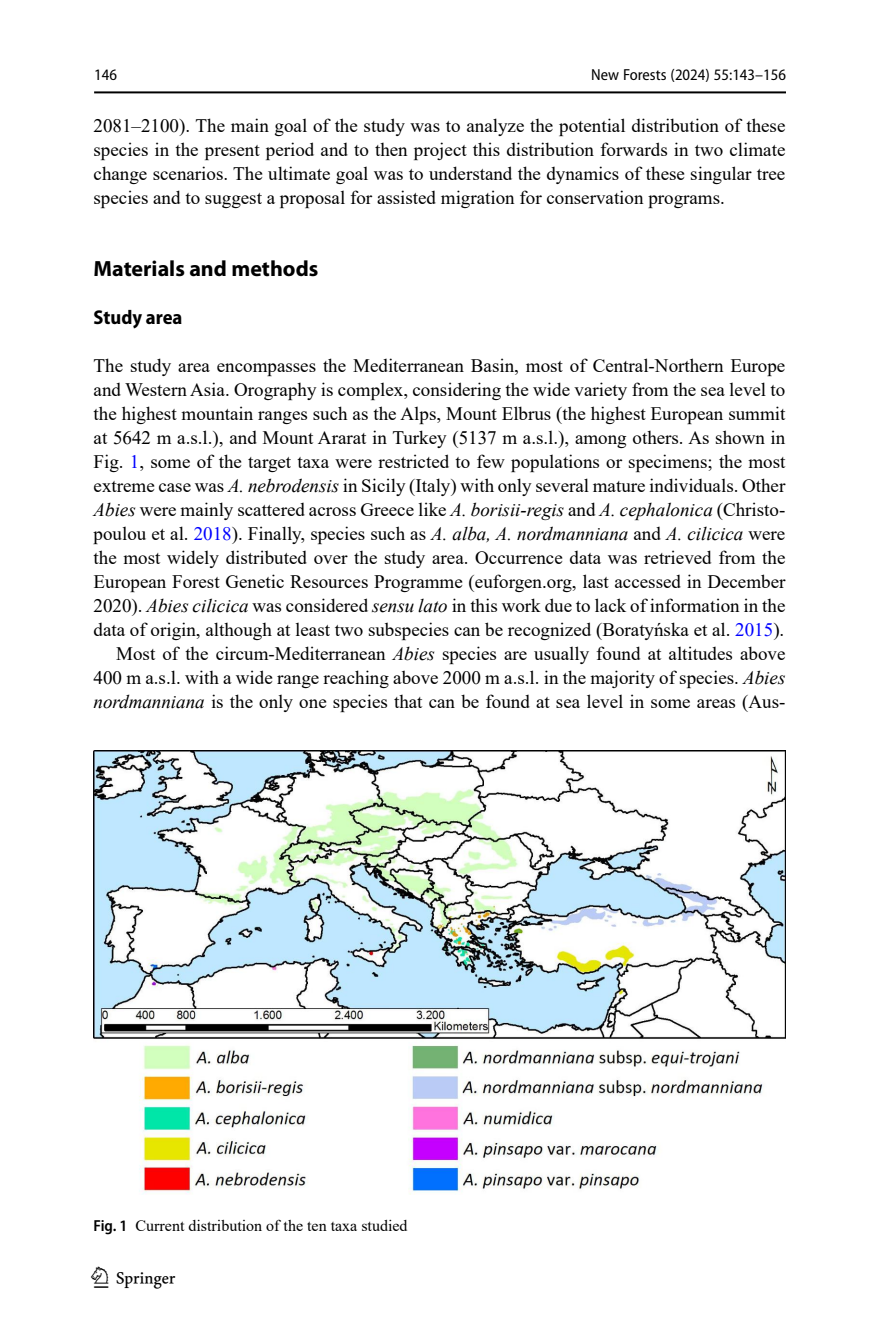
<style>
.page{position:relative;width:879px;height:1333px;background:#fff}
.page>*{position:absolute;margin:0;border:0;box-sizing:border-box;transform-origin:0 0}
.t1{font:30px "Springnew";color:#000}
.Head_1{font:700 22px "Myriad Pro";color:#000}
.Head_2_After_1{font:700 semi-condensed 20px "Myriad Pro";color:#000}
.Body_Text{font:19px/24px "Times New Roman";color:#000;text-align:justify}
.Body_Text_Indent{font:19px/24px "Times New Roman";color:#000;text-align:justify}
.Figure_Caption{font:16px "Times New Roman";color:#000}
.t2{font:semi-condensed 16px "Myriad Pro";color:#000}
.s1{color:#00f}
.s2{font-style:italic}
.s3{font-family:"Myriad Pro";font-weight:600;font-stretch:semi-condensed}
</style>
<div class="page">
<hr style="left:94px;top:91px;width:692px;height:2px;background:#000">
<img style="left:94px;top:750px;width:691px;height:444px">
<p class="t2" style="left:591px;top:66px;width:196px">New Forests (2024) 55:143–156</p>
<p class="Body_Text_Indent" style="left:94px;top:113px;width:693px">2081–2100). The main goal of the study was to analyze the potential distribution of these species in the present period and to then project this distribution forwards in two climate change scenarios. The ultimate goal was to understand the dynamics of these singular tree species and to suggest a proposal for assisted migration for conservation programs.</p>
<p class="t2" style="left:94px;top:66px;width:24px">146</p>
<p class="Head_1" style="left:94px;top:254px;width:226px">Materials and methods</p>
<p class="Head_2_After_1" style="left:94px;top:306px;width:90px">Study area</p>
<p class="Body_Text" style="left:94px;top:353px;width:693px">The study area encompasses the Mediterranean Basin, most of Central-Northern Europe and Western Asia. Orography is complex, considering the wide variety from the sea level to the highest mountain ranges such as the Alps, Mount Elbrus (the highest European summit at 5642 m a.s.l.), and Mount Ararat in Turkey (5137 m a.s.l.), among others. As shown in Fig. <span class="s1">1</span>, some of the target taxa were restricted to few populations or specimens; the most extreme case was <span class="s2">A. nebrodensis</span> in Sicily (Italy) with only several mature individuals. Other <span class="s2">Abies</span> were mainly scattered across Greece like <span class="s2">A. borisii-regis</span> and <span class="s2">A. cephalonica</span> (Christo&shy;poulou et al. <span class="s1">2018</span>). Finally, species such as <span class="s2">A. alba, A. nordmanniana</span> and <span class="s2">A. cilicica</span> were the most widely distributed over the study area. Occurrence data was retrieved from the European Forest Genetic Resources Programme (euforgen.org, last accessed in December 2020). <span class="s2">Abies cilicica</span> was considered <span class="s2">sensu lato</span> in this work due to lack of information in the data of origin, although at least two subspecies can be recognized (Boratyńska et al. <span class="s1">2015</span>).</p>
<p class="Body_Text_Indent" style="left:94px;top:641px;width:693px;text-indent:23px">Most of the circum-Mediterranean <span class="s2">Abies</span> species are usually found at altitudes above 400 m a.s.l. with a wide range reaching above 2000 m a.s.l. in the majority of species. <span class="s2">Abies nordmanniana</span> is the only one species that can be found at sea level in some areas (Aus-</p>
<p class="Figure_Caption" style="left:94px;top:1214px;width:315px"><span class="s3">Fig. 1</span> Current distribution of the ten taxa studied</p>
<h1 class="t1" style="left:94px;top:1260px;width:83px">1 3</h1>
</div>
